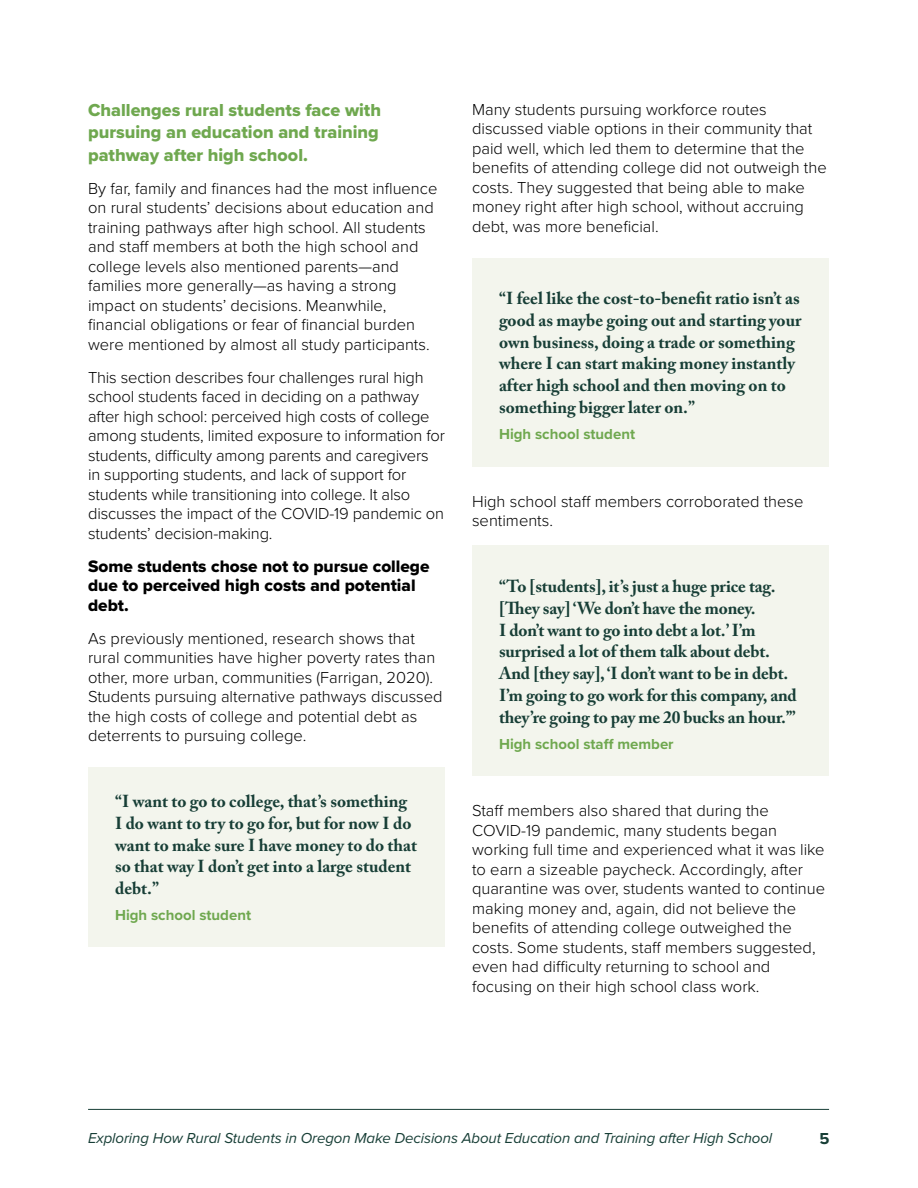
<style>
.page{position:relative;width:918px;height:1188px;background:#fff}
.page>*{position:absolute;margin:0;border:0;box-sizing:border-box;transform-origin:0 0}
.t1{font:18px/22.5px "Proxima Nova Extrabld";color:#6fa84f}
.t2{font:700 17.25px/21.8px "Adobe Caslon Pro";color:#173e36}
.t3{font:17.25px/19.5px "Proxima Nova Extrabld";color:#000}
.t4{font:300 16.5px/19.5px "Proxima Nova";color:#000}
.t5{font:700 16.5px "Proxima Nova";color:#173e36}
.t6{font:italic 15px "Proxima Nova";letter-spacing:-.005em;color:#173e36}
.QuoteName{font:700 15px "Proxima Nova";color:#6fa84f}
</style>
<div class="page">
<hr style="left:88px;top:1109px;width:741px;height:1px;background:#173e36">
<div style="left:88px;top:767px;width:357px;height:180px;background:#f3f5ed"></div>
<div style="left:472px;top:258px;width:357px;height:208px;background:#f3f5ed"></div>
<div style="left:472px;top:546px;width:357px;height:230px;background:#f3f5ed"></div>
<h4 class="t1" style="left:88px;top:98px;width:295px">Challenges rural students face with pursuing an education and training pathway after high school.</h4>
<h4 class="t4" style="left:88px;top:178px;width:351px">By far, family and finances had the most influence on rural students’ decisions about education and training pathways after high school. All students and staff members at both the high school and college levels also mentioned parents—and families more generally—as having a strong impact on students’ decisions. Meanwhile, financial obligations or fear of financial burden were mentioned by almost all study participants.</h4>
<h4 class="t4" style="left:88px;top:367px;width:358px">This section describes four challenges rural high school students faced in deciding on a pathway after high school: perceived high costs of college among students, limited exposure to information for students, difficulty among parents and caregivers in supporting students, and lack of support for students while transitioning into college. It also discusses the impact of the COVID-19 pandemic on students’ decision-making.</h4>
<h6 class="t3" style="left:88px;top:556px;width:343px">Some students chose not to pursue college due to perceived high costs and potential debt.</h6>
<h4 class="t4" style="left:88px;top:628px;width:356px">As previously mentioned, research shows that rural communities have higher poverty rates than other, more urban, communities (Farrigan, 2020).<br>Students pursuing alternative pathways discussed the high costs of college and potential debt as deterrents to pursuing college.</h4>
<p class="t2" style="left:115px;top:790px;width:303px">“I want to go to college, that’s something I do want to try to go for, but for now I do want to make sure I have money to do that so that way I don’t get into a large student debt.”</p>
<h2 class="QuoteName" style="left:115px;top:904px;width:138px">High school student</h2>
<h4 class="t4" style="left:472px;top:98px;width:356px">Many students pursuing workforce routes discussed viable options in their community that paid well, which led them to determine that the benefits of attending college did not outweigh the costs. They suggested that being able to make money right after high school, without accruing debt, was more beneficial.</h4>
<p class="t2" style="left:499px;top:287px;width:304px">“I feel like the cost-to-benefit ratio isn’t as good as maybe going out and starting your own business, doing a trade or something where I can start making money instantly after high school and then moving on to something bigger later on.”</p>
<h2 class="QuoteName" style="left:499px;top:423px;width:138px">High school student</h2>
<h4 class="t4" style="left:472px;top:491px;width:333px">High school staff members corroborated these sentiments.</h4>
<p class="t2" style="left:499px;top:575px;width:299px">“To [students], it’s just a huge price tag. [They say] ‘We don’t have the money.<br>I don’t want to go into debt a lot.’ I’m surprised a lot of them talk about debt.<br>And [they say], ‘I don’t want to be in debt.<br>I’m going to go work for this company, and they’re going to pay me 20 bucks an hour.’”</p>
<h2 class="QuoteName" style="left:499px;top:733px;width:176px">High school staff member</h2>
<h4 class="t4" style="left:472px;top:800px;width:355px">Staff members also shared that during the COVID-19 pandemic, many students began working full time and experienced what it was like to earn a sizeable paycheck. Accordingly, after quarantine was over, students wanted to continue making money and, again, did not believe the benefits of attending college outweighed the costs. Some students, staff members suggested, even had difficulty returning to school and focusing on their high school class work.</h4>
<p class="t6" style="left:88px;top:1127px;width:686px">Exploring How Rural Students in Oregon Make Decisions About Education and Training after High School</p>
<p class="t5" style="left:819px;top:1126px;width:12px">5</p>
</div>
